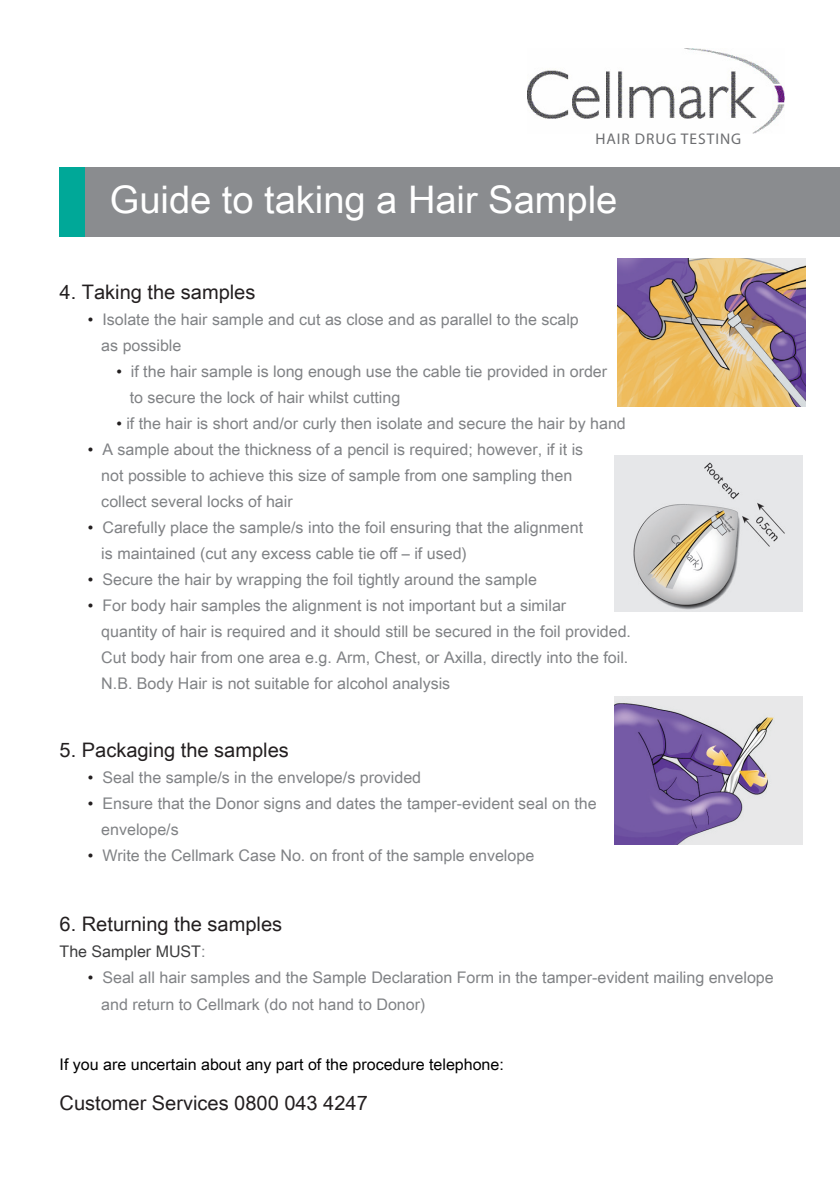
<style>
.page{position:relative;width:840px;height:1191px;background:#fff}
.page>*{position:absolute;margin:0;border:0;box-sizing:border-box;transform-origin:0 0}
.t1{font:38px "Arial Unicode MS";color:#fff}
.t2{font:20px "Arial Unicode MS";color:#231f20}
.t3{font:16px "Arial Unicode MS";color:#808285}
.t4{font:16px "Arial Unicode MS";color:#000}
.t5{font:16px "Arial Unicode MS";color:#3e3e3f}
.t6{font:15.4px "Myriad Pro";letter-spacing:.06em;color:#6c6d70}
.s1{color:#231f20}
.s2{color:#808285}
</style>
<div class="page">
<div style="left:60px;top:167px;width:779px;height:70px;background:#8a8c8f"></div>
<div style="left:60px;top:167px;width:25px;height:70px;background:#00a898"></div>
<img style="left:527px;top:48px;width:256px;height:85px">
<img style="left:614px;top:456px;width:188px;height:155px">
<img style="left:614px;top:696px;width:188px;height:148px">
<img style="left:617px;top:258px;width:188px;height:148px">
<p class="t6" style="left:595px;top:129px;width:147px">HAIR DRUG TESTING</p>
<p class="t1" style="left:110px;top:172px;width:508px">Guide to taking a Hair Sample</p>
<p class="t2" style="left:60px;top:278px;width:197px">4. Taking the samples</p>
<p class="t3" style="left:88px;top:308px;width:492px"><span class="s1">•</span> Isolate the hair sample and cut as close and as parallel to the scalp</p>
<p class="t3" style="left:101px;top:334px;width:82px">as possible</p>
<p class="t3" style="left:116px;top:360px;width:492px"><span class="s1">•</span> if the hair sample is long enough use the cable tie provided in order</p>
<p class="t3" style="left:130px;top:386px;width:272px">to secure the lock of hair whilst cutting</p>
<p class="t3" style="left:116px;top:412px;width:510px"><span class="s1">•</span> if the hair is short and/or curly then isolate and secure the hair by hand</p>
<p class="t3" style="left:88px;top:438px;width:496px"><span class="s1">•</span> A sample about the thickness of a pencil is required; however, if it is</p>
<p class="t3" style="left:101px;top:464px;width:472px">not possible to achieve this size of sample from one sampling then</p>
<p class="t3" style="left:101px;top:490px;width:193px">collect several locks of hair</p>
<p class="t3" style="left:88px;top:516px;width:496px"><span class="s1">•</span> Carefully place the sample/s into the foil ensuring that the alignment</p>
<p class="t3" style="left:101px;top:542px;width:367px">is maintained (cut any excess cable tie off – if used)</p>
<p class="t3" style="left:88px;top:568px;width:450px"><span class="s1">•</span> Secure the hair by wrapping the foil tightly around the sample</p>
<p class="t3" style="left:88px;top:594px;width:479px"><span class="s1">•</span> For body hair samples the alignment is not important but a similar</p>
<p class="t3" style="left:101px;top:620px;width:531px">quantity of hair is required and it should still be secured in the foil provided.</p>
<p class="t3" style="left:101px;top:646px;width:528px">Cut body hair from one area e.g. Arm, Chest, or Axilla, directly into the foil.</p>
<p class="t3" style="left:101px;top:672px;width:350px">N.B. Body Hair is not suitable for alcohol analysis</p>
<p class="t2" style="left:60px;top:736px;width:230px">5. Packaging the samples</p>
<p class="t3" style="left:88px;top:766px;width:334px"><span class="s1">•</span> Seal the sample/s in the envelope/s provided</p>
<p class="t3" style="left:88px;top:792px;width:510px"><span class="s1">•</span> Ensure that the Donor signs and dates the tamper-evident seal on the</p>
<p class="t3" style="left:101px;top:818px;width:79px">envelope/s</p>
<p class="t3" style="left:88px;top:844px;width:447px"><span class="s1">•</span> Write the Cellmark Case No. on front of the sample envelope</p>
<p class="t2" style="left:60px;top:910px;width:224px">6. Returning the samples</p>
<p class="t5" style="left:60px;top:940px;width:147px">The Sampler MUST<span class="s2">:</span></p>
<p class="t3" style="left:88px;top:966px;width:686px"><span class="s1">•</span> Seal all hair samples and the Sample Declaration Form in the tamper-evident mailing envelope</p>
<p class="t3" style="left:101px;top:992px;width:325px">and return to Cellmark (do not hand to Donor)</p>
<p class="t4" style="left:60px;top:1052px;width:445px">If you are uncertain about any part of the procedure telephone:</p>
<p class="t2" style="left:60px;top:1088px;width:309px">Customer Services 0800 043 4247</p>
</div>
